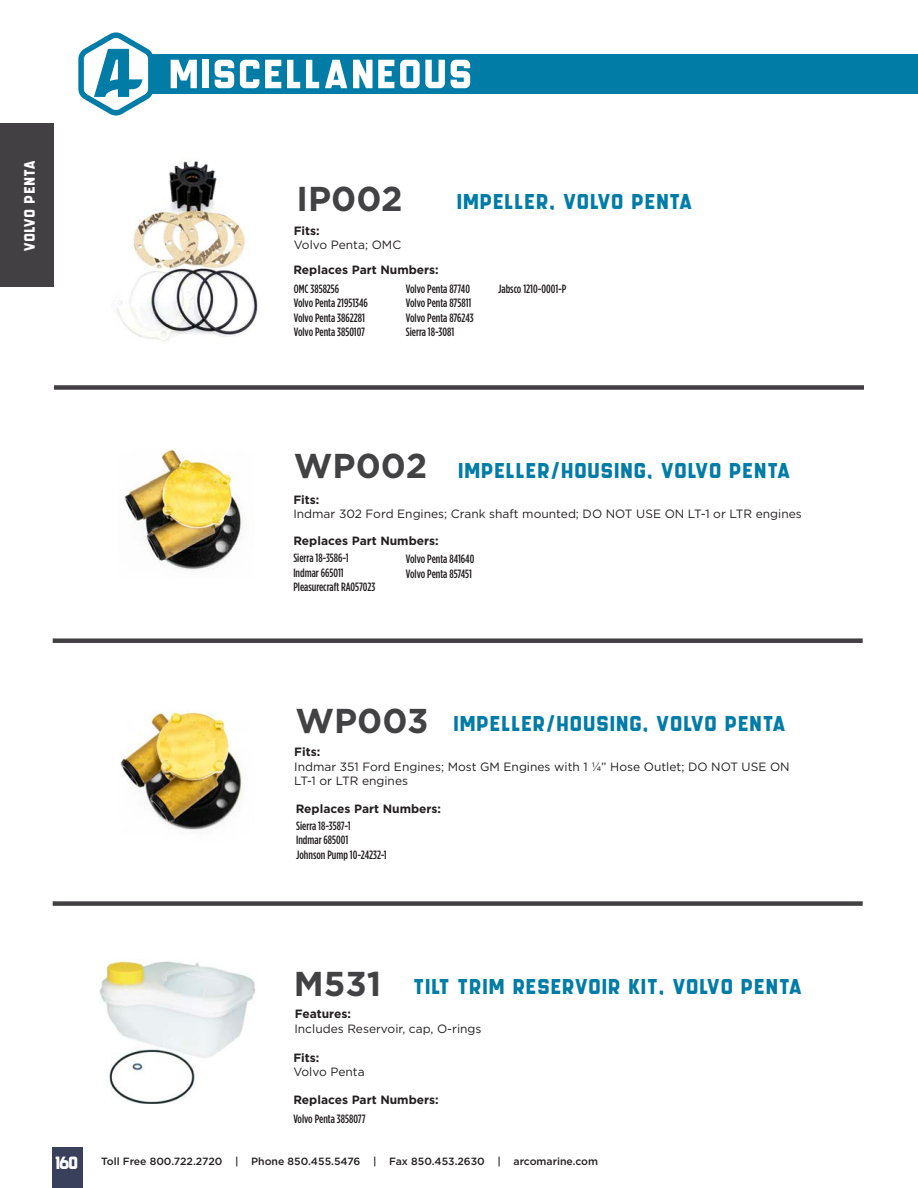
<style>
.page{position:relative;width:918px;height:1188px;background:#fff}
.page>*{position:absolute;margin:0;border:0;box-sizing:border-box;transform-origin:0 0}
.t1{font:57px "GROCHES";color:#fff}
.t2{font:700 34.5px "Gotham";color:#424143}
.t3{font:30px "GROCHES";color:#007ca6}
.t4{font:24.75px "GROCHES";color:#fff}
.t5{font:21px "GROCHES";letter-spacing:-.01em;color:#fff}
.t6{font:500 12px/14.4px "Gotham Condensed";color:#231f20}
.t7{font:12px/14.4px "Gotham";color:#231f20}
.t8{font:700 12px "Gotham";color:#231f20}
.t9{font:500 10.5px "Gotham";color:#231f20}
.s1{font-weight:700}
</style>
<div class="page">
<div style="left:0;top:123px;width:54px;height:164px;background:#424042"></div>
<div style="left:150px;top:54px;width:768px;height:40px;background:#007ca6"></div>
<svg style="left:78px;top:32px;width:75px;height:84px"></svg>
<div style="left:53px;top:638px;width:810px;height:5px;background:#424042"></div>
<div style="left:53px;top:901px;width:810px;height:5px;background:#424042"></div>
<div style="left:53px;top:1147px;width:30px;height:41px;background:#38405c"></div>
<img style="left:99px;top:961px;width:157px;height:143px">
<img style="left:117px;top:160px;width:141px;height:182px">
<img style="left:124px;top:450px;width:119px;height:120px">
<img style="left:120px;top:711px;width:122px;height:120px">
<div style="left:54px;top:385px;width:810px;height:5px;background:#424042"></div>
<h3 class="t5" style="left:21px;top:251px;width:93px;rotate:-90deg">VOLVO PENTA</h3>
<p class="t1" style="left:171px;top:49px;width:307px">MISCELLANEOUS</p>
<p class="t2" style="left:297px;top:176px;width:108px">IP002</p>
<p class="t3" style="left:458px;top:188px;width:239px">Impeller, volvo penta</p>
<p class="t7" style="left:294px;top:223px;width:109px"><span class="s1">Fits:<br></span>Volvo Penta; OMC</p>
<p class="t8" style="left:293px;top:262px;width:147px">Replaces Part Numbers:</p>
<p class="t6" style="left:294px;top:282px;width:47px">OMC 3858256</p>
<p class="t6" style="left:294px;top:296px;width:76px">Volvo Penta 21951346</p>
<p class="t6" style="left:294px;top:310px;width:73px">Volvo Penta 3862281</p>
<p class="t6" style="left:294px;top:325px;width:73px">Volvo Penta 3850107</p>
<p class="t6" style="left:406px;top:282px;width:69px">Volvo Penta 87740<br>Volvo Penta 875811<br>Volvo Penta 876243<br>Sierra 18-3081</p>
<p class="t6" style="left:498px;top:282px;width:70px">Jabsco 1210-0001-P</p>
<p class="t2" style="left:294px;top:443px;width:135px">WP002</p>
<p class="t3" style="left:459px;top:457px;width:335px">impeller/housing, volvo penta</p>
<p class="t7" style="left:293px;top:492px;width:510px"><span class="s1">Fits:<br></span>Indmar 302 Ford Engines; Crank shaft mounted; DO NOT USE ON LT-1 or LTR engines</p>
<p class="t8" style="left:293px;top:533px;width:147px">Replaces Part Numbers:</p>
<p class="t6" style="left:293px;top:551px;width:57px">Sierra 18-3586-1<br>Indmar 665011</p>
<p class="t6" style="left:293px;top:580px;width:83px">Pleasurecraft RA057023</p>
<p class="t6" style="left:406px;top:552px;width:70px">Volvo Penta 841640<br>Volvo Penta 857451</p>
<p class="t2" style="left:295px;top:698px;width:135px">WP003</p>
<p class="t3" style="left:454px;top:710px;width:335px">impeller/housing, volvo penta</p>
<p class="t7" style="left:294px;top:745px;width:497px"><span class="s1">Fits:<br></span>Indmar 351 Ford Engines; Most GM Engines with 1 ¼” Hose Outlet; DO NOT USE ON<br>LT-1 or LTR engines</p>
<p class="t8" style="left:296px;top:801px;width:147px">Replaces Part Numbers:</p>
<p class="t6" style="left:296px;top:818px;width:56px">Sierra 18-3587-1</p>
<p class="t6" style="left:296px;top:833px;width:54px">Indmar 685001</p>
<p class="t6" style="left:296px;top:847px;width:92px">Johnson Pump 10-24232-1</p>
<p class="t2" style="left:294px;top:961px;width:89px">M531</p>
<p class="t3" style="left:414px;top:973px;width:391px">Tilt Trim Reservoir Kit, Volvo Penta</p>
<p class="t7" style="left:294px;top:1007px;width:189px"><span class="s1">Features:<br></span>Includes Reservoir, cap, O-rings</p>
<p class="t7" style="left:293px;top:1050px;width:73px"><span class="s1">Fits:<br></span>Volvo Penta</p>
<p class="t8" style="left:293px;top:1092px;width:147px">Replaces Part Numbers:</p>
<p class="t6" style="left:293px;top:1112px;width:74px">Volvo Penta 3858077</p>
<p class="t4" style="left:56px;top:1152px;width:25px">160</p>
<p class="t9" style="left:101px;top:1154px;width:498px">Toll Free 800.722.2720 | Phone 850.455.5476 | Fax 850.453.2630 | arcomarine.com</p>
</div>
